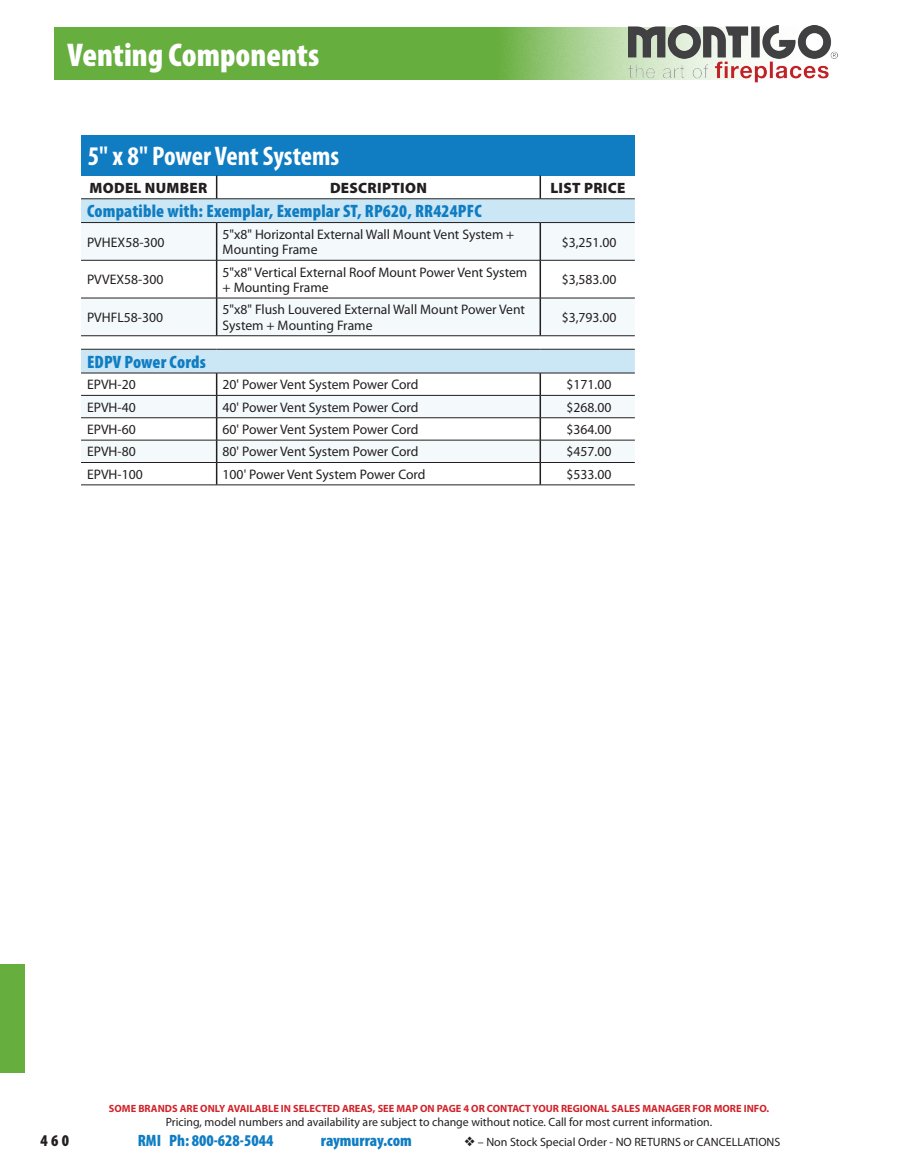
<style>
.page{position:relative;width:905px;height:1168px;background:#fff}
.page>*{position:absolute;margin:0;border:0;box-sizing:border-box;transform-origin:0 0}
.t1{font:900 condensed 33px "Myriad Pro";color:#fff}
.t2{font:700 condensed 27px "Myriad Pro";letter-spacing:-.005em;color:#fff}
.t3{font:900 condensed 18px "Myriad Pro";letter-spacing:.01em;color:#107dc2}
.t4{font:900 condensed 16.5px "Myriad Pro";color:#107dc2}
.t5{font:900 condensed 16.5px "Myriad Pro";color:#231f20}
.t6{font:900 15px "Myriad Pro";letter-spacing:.02em;color:#231f20}
.t7{font:13.8px/15.3px "Myriad Pro";color:#231f20}
.t8{font:12px "Myriad Pro";color:#231f20}
.t9{font:700 10.5px "Myriad Pro";color:#d1232a}
</style>
<div class="page">
<div style="left:81px;top:135px;width:553px;height:41px;background:#107dc2"></div>
<div style="left:81px;top:199px;width:553px;height:23px;background:#cbe6f4"></div>
<div style="left:81px;top:223px;width:553px;height:37px;background:#f4fafc"></div>
<svg style="left:81px;top:261px;width:553px;height:224px"></svg>
<svg style="left:216px;top:176px;width:1px;height:22px"></svg>
<hr style="left:539px;top:176px;width:2px;height:23px;background:#231f20">
<hr style="left:216px;top:223px;width:1px;height:37px;background:#231f20">
<hr style="left:539px;top:223px;width:2px;height:37px;background:#231f20">
<hr style="left:216px;top:260px;width:1px;height:38px;background:#231f20">
<hr style="left:539px;top:260px;width:2px;height:38px;background:#231f20">
<hr style="left:216px;top:298px;width:1px;height:37px;background:#231f20">
<hr style="left:539px;top:298px;width:2px;height:37px;background:#231f20">
<hr style="left:539px;top:373px;width:2px;height:22px;background:#231f20">
<hr style="left:539px;top:395px;width:2px;height:22px;background:#231f20">
<hr style="left:539px;top:418px;width:2px;height:22px;background:#231f20">
<hr style="left:539px;top:440px;width:2px;height:22px;background:#231f20">
<svg style="left:216px;top:374px;width:1px;height:111px"></svg>
<hr style="left:539px;top:463px;width:2px;height:22px;background:#231f20">
<hr style="left:81px;top:222px;width:136px;height:1px;background:#231f20">
<hr style="left:217px;top:222px;width:323px;height:1px;background:#231f20">
<hr style="left:540px;top:222px;width:94px;height:1px;background:#231f20">
<hr style="left:81px;top:260px;width:136px;height:1px;background:#231f20">
<hr style="left:217px;top:260px;width:323px;height:1px;background:#231f20">
<hr style="left:540px;top:260px;width:94px;height:1px;background:#231f20">
<hr style="left:81px;top:298px;width:136px;height:1px;background:#231f20">
<hr style="left:217px;top:298px;width:323px;height:1px;background:#231f20">
<hr style="left:540px;top:298px;width:94px;height:1px;background:#231f20">
<hr style="left:81px;top:395px;width:136px;height:1px;background:#231f20">
<hr style="left:217px;top:395px;width:323px;height:1px;background:#231f20">
<hr style="left:540px;top:395px;width:94px;height:1px;background:#231f20">
<hr style="left:81px;top:417px;width:136px;height:1px;background:#231f20">
<hr style="left:217px;top:417px;width:323px;height:1px;background:#231f20">
<hr style="left:540px;top:417px;width:94px;height:1px;background:#231f20">
<hr style="left:81px;top:440px;width:136px;height:1px;background:#231f20">
<hr style="left:217px;top:440px;width:323px;height:1px;background:#231f20">
<hr style="left:540px;top:440px;width:94px;height:1px;background:#231f20">
<hr style="left:81px;top:462px;width:136px;height:1px;background:#231f20">
<hr style="left:217px;top:462px;width:323px;height:1px;background:#231f20">
<hr style="left:540px;top:462px;width:94px;height:1px;background:#231f20">
<hr style="left:81px;top:198px;width:136px;height:1px;background:#231f20">
<hr style="left:217px;top:198px;width:323px;height:1px;background:#231f20">
<hr style="left:540px;top:198px;width:94px;height:1px;background:#231f20">
<hr style="left:81px;top:485px;width:136px;height:1px;background:#231f20">
<hr style="left:217px;top:485px;width:323px;height:1px;background:#231f20">
<hr style="left:540px;top:485px;width:94px;height:1px;background:#231f20">
<hr style="left:81px;top:335px;width:136px;height:1px;background:#231f20">
<hr style="left:217px;top:335px;width:323px;height:1px;background:#231f20">
<hr style="left:540px;top:335px;width:94px;height:1px;background:#231f20">
<hr style="left:81px;top:349px;width:136px;height:1px;background:#231f20">
<hr style="left:217px;top:349px;width:323px;height:1px;background:#231f20">
<hr style="left:540px;top:349px;width:94px;height:1px;background:#231f20">
<hr style="left:81px;top:373px;width:136px;height:1px;background:#231f20">
<hr style="left:217px;top:373px;width:323px;height:1px;background:#231f20">
<hr style="left:540px;top:373px;width:94px;height:1px;background:#231f20">
<svg style="left:54px;top:27px;width:574px;height:53px;background:#71b34b"></svg>
<img style="left:628px;top:26px;width:209px;height:56px">
<div style="left:0;top:964px;width:25px;height:109px;background:#66ae3d"></div>
<h1 class="t1" style="left:68px;top:34px;width:253px">Venting Components</h1>
<h2 class="t2" style="left:88px;top:140px;width:253px">5" x 8" Power Vent Systems</h2>
<p class="t6" style="left:90px;top:178px;width:119px">MODEL NUMBER</p>
<p class="t6" style="left:330px;top:178px;width:98px">DESCRIPTION</p>
<p class="t6" style="left:550px;top:178px;width:77px">LIST PRICE</p>
<h3 class="t3" style="left:87px;top:200px;width:396px">Compatible with: Exemplar, Exemplar ST, RP620, RR424PFC</h3>
<p class="t7" style="left:87px;top:234px;width:79px">PVHEX58-300</p>
<p class="t7" style="left:223px;top:226px;width:293px">5"x8" Horizontal External Wall Mount Vent System +<br>Mounting Frame</p>
<p class="t7" style="left:561px;top:234px;width:56px">$3,251.00</p>
<p class="t7" style="left:87px;top:272px;width:78px">PVVEX58-300</p>
<p class="t7" style="left:223px;top:264px;width:306px">5"x8" Vertical External Roof Mount Power Vent System + Mounting Frame</p>
<p class="t7" style="left:561px;top:272px;width:56px">$3,583.00</p>
<p class="t7" style="left:87px;top:309px;width:78px">PVHFL58-300</p>
<p class="t7" style="left:223px;top:302px;width:304px">5"x8" Flush Louvered External Wall Mount Power Vent<br>System + Mounting Frame</p>
<p class="t7" style="left:561px;top:309px;width:56px">$3,793.00</p>
<h3 class="t3" style="left:87px;top:350px;width:120px">EDPV Power Cords</h3>
<p class="t7" style="left:87px;top:377px;width:50px">EPVH-20</p>
<p class="t7" style="left:223px;top:377px;width:197px">20' Power Vent System Power Cord</p>
<p class="t7" style="left:566px;top:377px;width:46px">$171.00</p>
<p class="t7" style="left:87px;top:399px;width:50px">EPVH-40</p>
<p class="t7" style="left:223px;top:399px;width:197px">40' Power Vent System Power Cord</p>
<p class="t7" style="left:566px;top:399px;width:46px">$268.00</p>
<p class="t7" style="left:87px;top:422px;width:50px">EPVH-60</p>
<p class="t7" style="left:223px;top:422px;width:197px">60' Power Vent System Power Cord</p>
<p class="t7" style="left:566px;top:422px;width:46px">$364.00</p>
<p class="t7" style="left:87px;top:444px;width:50px">EPVH-80</p>
<p class="t7" style="left:223px;top:444px;width:197px">80' Power Vent System Power Cord</p>
<p class="t7" style="left:566px;top:444px;width:46px">$457.00</p>
<p class="t7" style="left:87px;top:466px;width:57px">EPVH-100</p>
<p class="t7" style="left:223px;top:466px;width:204px">100' Power Vent System Power Cord</p>
<p class="t7" style="left:566px;top:466px;width:46px">$533.00</p>
<p class="t9" style="left:109px;top:1102px;width:661px">SOME BRANDS ARE ONLY AVAILABLE IN SELECTED AREAS, SEE MAP ON PAGE 4 OR CONTACT YOUR REGIONAL SALES MANAGER FOR MORE INFO.</p>
<p class="t8" style="left:166px;top:1115px;width:548px">Pricing, model numbers and availability are subject to change without notice. Call for most current information.</p>
<p class="t5" style="left:40px;top:1130px;width:30px">460</p>
<p class="t4" style="left:138px;top:1130px;width:137px">RMI Ph: 800-628-5044</p>
<p class="t4" style="left:321px;top:1130px;width:92px">raymurray.com</p>
<p class="t8" style="left:464px;top:1134px;width:317px">❖ – Non Stock Special Order - NO RETURNS or CANCELLATIONS</p>
</div>
